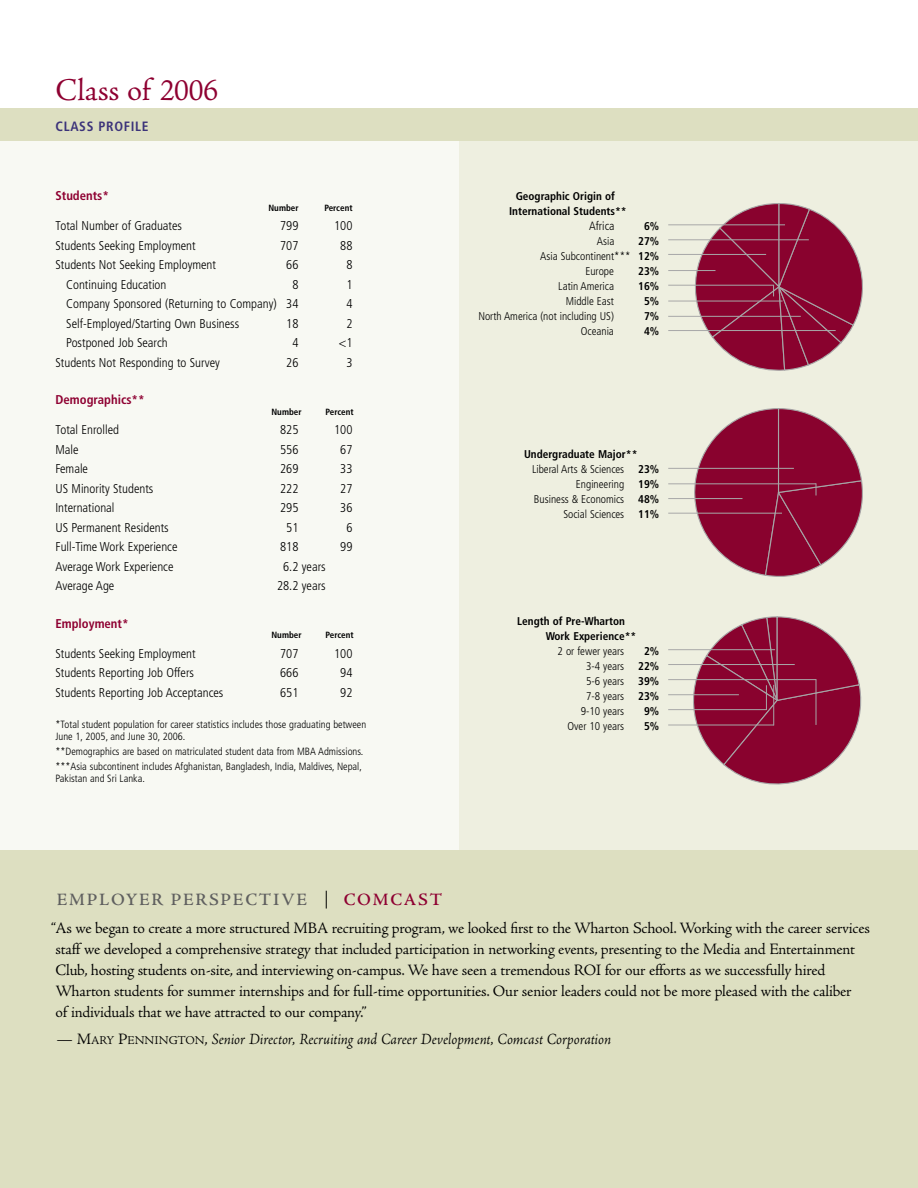
<style>
.page{position:relative;width:918px;height:1188px;background:#fff}
.page>*{position:absolute;margin:0;border:0;box-sizing:border-box;transform-origin:0 0}
.t1{font:33px "Adobe Jenson";color:#8e0031}
.t2{font:600 18px "Adobe Jenson";letter-spacing:.1em;color:#5f5f5f}
.t3{font:600 18px "Adobe Jenson";letter-spacing:.095em;color:#8e0031}
.t4{font:16.5px/21px "Adobe Jenson";letter-spacing:-.015em;color:#000}
.t5{font:italic 16.5px "Adobe Jenson";letter-spacing:-.005em;color:#000}
.t6{font:700 condensed 13.5px "Frutiger";letter-spacing:.05em;color:#3c337a}
.t7{font:300 condensed 12.75px "Frutiger";color:#000}
.t8{font:700 condensed 12.75px "Frutiger";color:#8e0031}
.t9{font:300 condensed 12px "Frutiger";color:#000}
.t10{font:300 condensed 11.25px "Frutiger";color:#000}
.t11{font:700 condensed 11.25px/15px "Frutiger";color:#000;text-align:center}
.t12{font:300 condensed 10.5px/12px "Frutiger";color:#000}
.t13{font:700 condensed 9px "Frutiger";color:#000}
.s1{font-weight:700}
.s2{font-style:normal}
.s3{font-style:normal;font-size:12.3px}
</style>
<div class="page">
<div style="left:0;top:141px;width:917px;height:721px;background:#f8f9f3"></div>
<div style="left:459px;top:135px;width:459px;height:729px;background:#eeefe0"></div>
<div style="left:0;top:850px;width:918px;height:338px;background:#dddfc1"></div>
<hr style="left:668px;top:468px;width:126px;height:1px;background:#a8a8a8">
<hr style="left:668px;top:513px;width:114px;height:1px;background:#a8a8a8">
<hr style="left:668px;top:498px;width:74px;height:1px;background:#a8a8a8">
<hr style="left:668px;top:483px;width:148px;height:1px;background:#a8a8a8">
<hr style="left:668px;top:224px;width:117px;height:1px;background:#a8a8a8">
<svg style="left:695px;top:203px;width:168px;height:168px"></svg>
<svg style="left:694px;top:408px;width:169px;height:169px"></svg>
<hr style="left:668px;top:239px;width:141px;height:1px;background:#a8a8a8">
<hr style="left:668px;top:254px;width:98px;height:1px;background:#a8a8a8">
<hr style="left:668px;top:270px;width:48px;height:1px;background:#a8a8a8">
<hr style="left:668px;top:285px;width:106px;height:1px;background:#a8a8a8">
<hr style="left:668px;top:301px;width:114px;height:1px;background:#a8a8a8">
<hr style="left:668px;top:330px;width:168px;height:1px;background:#a8a8a8">
<hr style="left:668px;top:316px;width:133px;height:1px;background:#a8a8a8">
<div style="left:0;top:108px;width:918px;height:32px;background:#dddfc1"></div>
<hr style="left:668px;top:664px;width:127px;height:1px;background:#a8a8a8">
<hr style="left:668px;top:649px;width:107px;height:1px;background:#a8a8a8">
<hr style="left:668px;top:694px;width:71px;height:1px;background:#a8a8a8">
<hr style="left:668px;top:709px;width:99px;height:1px;background:#a8a8a8">
<hr style="left:668px;top:725px;width:106px;height:1px;background:#a8a8a8">
<hr style="left:668px;top:679px;width:148px;height:1px;background:#a8a8a8">
<svg style="left:693px;top:616px;width:168px;height:169px"></svg>
<hr style="left:773px;top:685px;width:1px;height:40px;background:#a8a8a8">
<svg style="left:326px;top:891px;width:1px;height:18px"></svg>
<h1 class="t1" style="left:56px;top:78px;width:164px">Class of 2006</h1>
<p class="t6" style="left:56px;top:121px;width:95px">CLASS PROFILE</p>
<p class="t8" style="left:56px;top:190px;width:55px">Students*</p>
<p class="t13" style="left:269px;top:204px;width:32px">Number</p>
<p class="t13" style="left:324px;top:204px;width:30px">Percent</p>
<p class="t7" style="left:56px;top:220px;width:128px">Total Number of Graduates</p>
<p class="t7" style="left:280px;top:220px;width:20px">799</p>
<p class="t7" style="left:334px;top:220px;width:20px">100</p>
<p class="t7" style="left:55px;top:240px;width:142px">Students Seeking Employment</p>
<p class="t7" style="left:280px;top:240px;width:20px">707</p>
<p class="t7" style="left:340px;top:240px;width:14px">88</p>
<p class="t7" style="left:56px;top:260px;width:162px">Students Not Seeking Employment</p>
<p class="t7" style="left:286px;top:260px;width:14px">66</p>
<p class="t7" style="left:346px;top:260px;width:8px">8</p>
<p class="t7" style="left:66px;top:279px;width:102px">Continuing Education</p>
<p class="t7" style="left:292px;top:279px;width:8px">8</p>
<p class="t7" style="left:346px;top:279px;width:8px">1</p>
<p class="t7" style="left:66px;top:298px;width:234px">Company Sponsored (Returning to Company) 34</p>
<p class="t7" style="left:346px;top:298px;width:8px">4</p>
<p class="t7" style="left:66px;top:318px;width:174px">Self-Employed/Starting Own Business</p>
<p class="t7" style="left:286px;top:318px;width:14px">18</p>
<p class="t7" style="left:346px;top:318px;width:8px">2</p>
<p class="t7" style="left:66px;top:337px;width:103px">Postponed Job Search</p>
<p class="t7" style="left:292px;top:337px;width:8px">4</p>
<p class="t7" style="left:339px;top:337px;width:15px">&lt;1</p>
<p class="t7" style="left:56px;top:357px;width:166px">Students Not Responding to Survey</p>
<p class="t7" style="left:286px;top:357px;width:14px">26</p>
<p class="t7" style="left:346px;top:357px;width:8px">3</p>
<p class="t8" style="left:56px;top:394px;width:91px">Demographics**</p>
<p class="t13" style="left:272px;top:408px;width:32px">Number</p>
<p class="t13" style="left:326px;top:408px;width:30px">Percent</p>
<p class="t7" style="left:56px;top:424px;width:65px">Total Enrolled</p>
<p class="t7" style="left:280px;top:424px;width:20px">825</p>
<p class="t7" style="left:334px;top:424px;width:20px">100</p>
<p class="t7" style="left:55px;top:444px;width:25px">Male</p>
<p class="t7" style="left:280px;top:444px;width:20px">556</p>
<p class="t7" style="left:340px;top:444px;width:14px">67</p>
<p class="t7" style="left:55px;top:463px;width:34px">Female</p>
<p class="t7" style="left:280px;top:463px;width:20px">269</p>
<p class="t7" style="left:340px;top:463px;width:14px">33</p>
<p class="t7" style="left:55px;top:483px;width:99px">US Minority Students</p>
<p class="t7" style="left:280px;top:483px;width:20px">222</p>
<p class="t7" style="left:340px;top:483px;width:14px">27</p>
<p class="t7" style="left:56px;top:502px;width:61px">International</p>
<p class="t7" style="left:280px;top:502px;width:20px">295</p>
<p class="t7" style="left:340px;top:502px;width:14px">36</p>
<p class="t7" style="left:56px;top:522px;width:115px">US Permanent Residents</p>
<p class="t7" style="left:286px;top:522px;width:14px">51</p>
<p class="t7" style="left:346px;top:522px;width:8px">6</p>
<p class="t7" style="left:56px;top:541px;width:123px">Full-Time Work Experience</p>
<p class="t7" style="left:280px;top:541px;width:20px">818</p>
<p class="t7" style="left:340px;top:541px;width:14px">99</p>
<p class="t7" style="left:56px;top:561px;width:119px">Average Work Experience</p>
<p class="t7" style="left:283px;top:561px;width:44px">6.2 years</p>
<p class="t7" style="left:56px;top:580px;width:60px">Average Age</p>
<p class="t7" style="left:277px;top:580px;width:50px">28.2 years</p>
<p class="t8" style="left:56px;top:618px;width:75px">Employment*</p>
<p class="t13" style="left:272px;top:631px;width:32px">Number</p>
<p class="t13" style="left:326px;top:631px;width:30px">Percent</p>
<p class="t7" style="left:56px;top:648px;width:142px">Students Seeking Employment</p>
<p class="t7" style="left:280px;top:648px;width:20px">707</p>
<p class="t7" style="left:334px;top:648px;width:20px">100</p>
<p class="t7" style="left:56px;top:668px;width:140px">Students Reporting Job Offers</p>
<p class="t7" style="left:280px;top:668px;width:20px">666</p>
<p class="t7" style="left:340px;top:668px;width:14px">94</p>
<p class="t7" style="left:56px;top:687px;width:169px">Students Reporting Job Acceptances</p>
<p class="t7" style="left:280px;top:687px;width:20px">651</p>
<p class="t7" style="left:340px;top:687px;width:14px">92</p>
<p class="t12" style="left:55px;top:719px;width:312px">*Total student population for career statistics includes those graduating between<br>June 1, 2005, and June 30, 2006.</p>
<p class="t12" style="left:55px;top:745px;width:309px;line-height:15px">**Demographics are based on matriculated student data from MBA Admissions. ***Asia subcontinent includes Afghanistan, Bangladesh, India, Maldives, Nepal,</p>
<p class="t12" style="left:55px;top:773px;width:91px">Pakistan and Sri Lanka.</p>
<p class="t11" style="left:509px;top:190px;width:119px">Geographic Origin of<br>International Students**</p>
<p class="t9" style="left:589px;top:221px;width:27px">Africa</p>
<p class="t11" style="left:644px;top:220px;width:17px">6%</p>
<p class="t10" style="left:597px;top:237px;width:19px">Asia</p>
<p class="t11" style="left:638px;top:235px;width:23px">27%</p>
<p class="t10" style="left:540px;top:252px;width:121px">Asia Subcontinent*** <span class="s1">12%</span></p>
<p class="t10" style="left:585px;top:267px;width:30px">Europe</p>
<p class="t11" style="left:638px;top:265px;width:23px">23%</p>
<p class="t10" style="left:558px;top:282px;width:57px">Latin America</p>
<p class="t11" style="left:638px;top:280px;width:23px">16%</p>
<p class="t10" style="left:566px;top:297px;width:50px">Middle East</p>
<p class="t11" style="left:644px;top:295px;width:17px">5%</p>
<p class="t10" style="left:478px;top:312px;width:137px">North America (not including US)</p>
<p class="t11" style="left:644px;top:310px;width:17px">7%</p>
<p class="t10" style="left:581px;top:327px;width:35px">Oceania</p>
<p class="t11" style="left:644px;top:325px;width:17px">4%</p>
<p class="t11" style="left:524px;top:448px;width:115px">Undergraduate Major**</p>
<p class="t10" style="left:532px;top:465px;width:129px">Liberal Arts &amp; Sciences <span class="s1">23%</span></p>
<p class="t10" style="left:576px;top:480px;width:85px">Engineering <span class="s1">19%</span></p>
<p class="t10" style="left:534px;top:495px;width:127px">Business &amp; Economics <span class="s1">48%</span></p>
<p class="t10" style="left:563px;top:510px;width:97px">Social Sciences <span class="s1">11%</span></p>
<p class="t11" style="left:546px;top:614px;width:92px;text-align:left;text-indent:-28px">Length of Pre-Wharton<br>Work Experience**</p>
<p class="t10" style="left:558px;top:646px;width:68px">2 or fewer years</p>
<p class="t11" style="left:644px;top:644px;width:17px">2%</p>
<p class="t10" style="left:586px;top:661px;width:75px">3-4 years <span class="s1">22%</span></p>
<p class="t10" style="left:586px;top:676px;width:75px">5-6 years <span class="s1">39%</span></p>
<p class="t10" style="left:586px;top:691px;width:75px">7-8 years <span class="s1">23%</span></p>
<p class="t10" style="left:581px;top:706px;width:45px">9-10 years</p>
<p class="t11" style="left:644px;top:704px;width:17px">9%</p>
<p class="t10" style="left:568px;top:721px;width:58px">Over 10 years</p>
<p class="t11" style="left:644px;top:719px;width:17px">5%</p>
<h2 class="t2" style="left:57px;top:893px;width:252px">EMPLOYER PERSPECTIVE</h2>
<h2 class="t3" style="left:344px;top:893px;width:100px">COMCAST</h2>
<p class="t4" style="left:51px;top:919px;width:820px">“As we began to create a more structured MBA recruiting program, we looked first to the Wharton School. Working with the career services staff we developed a comprehensive strategy that included participation in networking events, presenting to the Media and Entertainment Club, hosting students on-site, and interviewing on-campus. We have seen a tremendous ROI for our efforts as we successfully hired Wharton students for summer internships and for full-time opportunities. Our senior leaders could not be more pleased with the caliber<br>of individuals that we have attracted to our company.”</p>
<p class="t5" style="left:56px;top:1033px;width:556px"><span class="s2">— M</span><span class="s3">ARY</span> <span class="s2">P</span><span class="s3">ENNINGTON</span><span class="s2">,</span> Senior Director, Recruiting and Career Development, Comcast Corporation</p>
</div>
